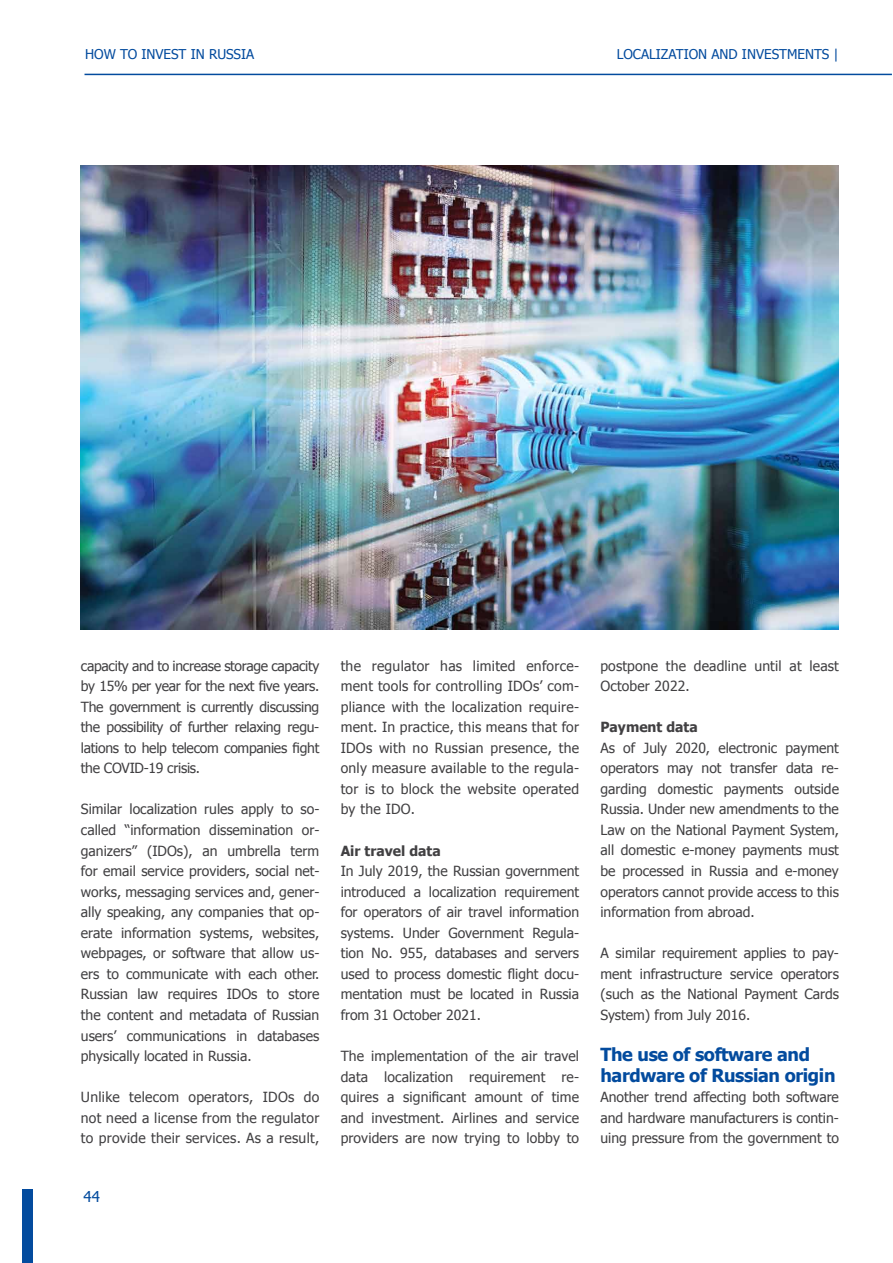
<style>
.page{position:relative;width:893px;height:1263px;background:#fff}
.page>*{position:absolute;margin:0;border:0;box-sizing:border-box;transform-origin:0 0}
.t1{font:700 18px/20.5px "Tahoma";letter-spacing:-.02em;color:#034b9e}
.t2{font:15px "Tahoma";color:#034b9e}
.t3{font:13.95px/20.5px "Tahoma";color:#414042;text-align:justify}
.t4{font:700 13.95px "Tahoma";color:#414042}
.t5{font:13.5px "Tahoma";color:#034b9e}
</style>
<div class="page">
<div style="left:23px;top:1189px;width:10px;height:74px;background:#034b9e"></div>
<hr style="left:85px;top:74px;width:807px;height:1px;background:#034b9e">
<img style="left:81px;top:165px;width:758px;height:464px">
<p class="t5" style="left:85px;top:45px;width:171px">How to Invest in Russia</p>
<p class="t5" style="left:617px;top:45px;width:9px">Loca</p>
<p class="t5" style="left:649px;top:45px;width:15px">lization</p>
<p class="t5" style="left:711px;top:45px;width:10px">and</p>
<p class="t5" style="left:742px;top:45px;width:9px">investments</p>
<p class="t5" style="left:834px;top:45px;width:7px">|</p>
<p class="t3" style="left:81px;top:655px;width:240px">capacity and to increase storage capacity by 15% per year for the next five years.<br>The government is currently discussing the possibility of further relaxing regu&shy;lations to help telecom companies fight the COVID-19 crisis.</p>
<p class="t3" style="left:81px;top:798px;width:240px">Similar localization rules apply to so&shy;called “information dissemination or&shy;ganizers” (IDOs), an umbrella term for email service providers, social net&shy;works, messaging services and, gener&shy;ally speaking, any companies that op&shy;erate information systems, websites, webpages, or software that allow us&shy;ers to communicate with each other.<br>Russian law requires IDOs to store the content and metadata of Russian users’ communications in databases physically located in Russia.</p>
<p class="t3" style="left:81px;top:1086px;width:240px">Unlike telecom operators, IDOs do not need a license from the regulator to provide their services. As a result,</p>
<p class="t2" style="left:84px;top:1187px;width:18px">44</p>
<p class="t3" style="left:341px;top:654px;width:240px">the regulator has limited enforce&shy;ment tools for controlling IDOs’ com&shy;pliance with the localization require&shy;ment. In practice, this means that for IDOs with no Russian presence, the only measure available to the regula&shy;tor is to block the website operated by the IDO.</p>
<p class="t4" style="left:341px;top:841px;width:102px">Air travel data</p>
<p class="t3" style="left:341px;top:860px;width:240px">In July 2019, the Russian government introduced a localization requirement for operators of air travel information systems. Under Government Regula&shy;tion No. 955, databases and servers used to process domestic flight docu&shy;mentation must be located in Russia from 31 October 2021.</p>
<p class="t3" style="left:341px;top:1045px;width:240px">The implementation of the air travel data localization requirement re&shy;quires a significant amount of time and investment. Airlines and service providers are now trying to lobby to</p>
<p class="t3" style="left:600px;top:654px;width:240px">postpone the deadline until at least<br>October 2022.</p>
<p class="t4" style="left:600px;top:717px;width:99px">Payment data</p>
<p class="t3" style="left:600px;top:737px;width:240px">As of July 2020, electronic payment operators may not transfer data re&shy;garding domestic payments outside Russia. Under new amendments to the Law on the National Payment System, all domestic e-money payments must be processed in Russia and e-money operators cannot provide access to this information from abroad.</p>
<p class="t3" style="left:600px;top:942px;width:240px">A similar requirement applies to pay&shy;ment infrastructure service operators (such as the National Payment Cards System) from July 2016.</p>
<p class="t1" style="left:600px;top:1043px;width:237px">The use of software and hardware of Russian origin</p>
<p class="t3" style="left:600px;top:1086px;width:240px">Another trend affecting both software and hardware manufacturers is contin&shy;uing pressure from the government to</p>
</div>
